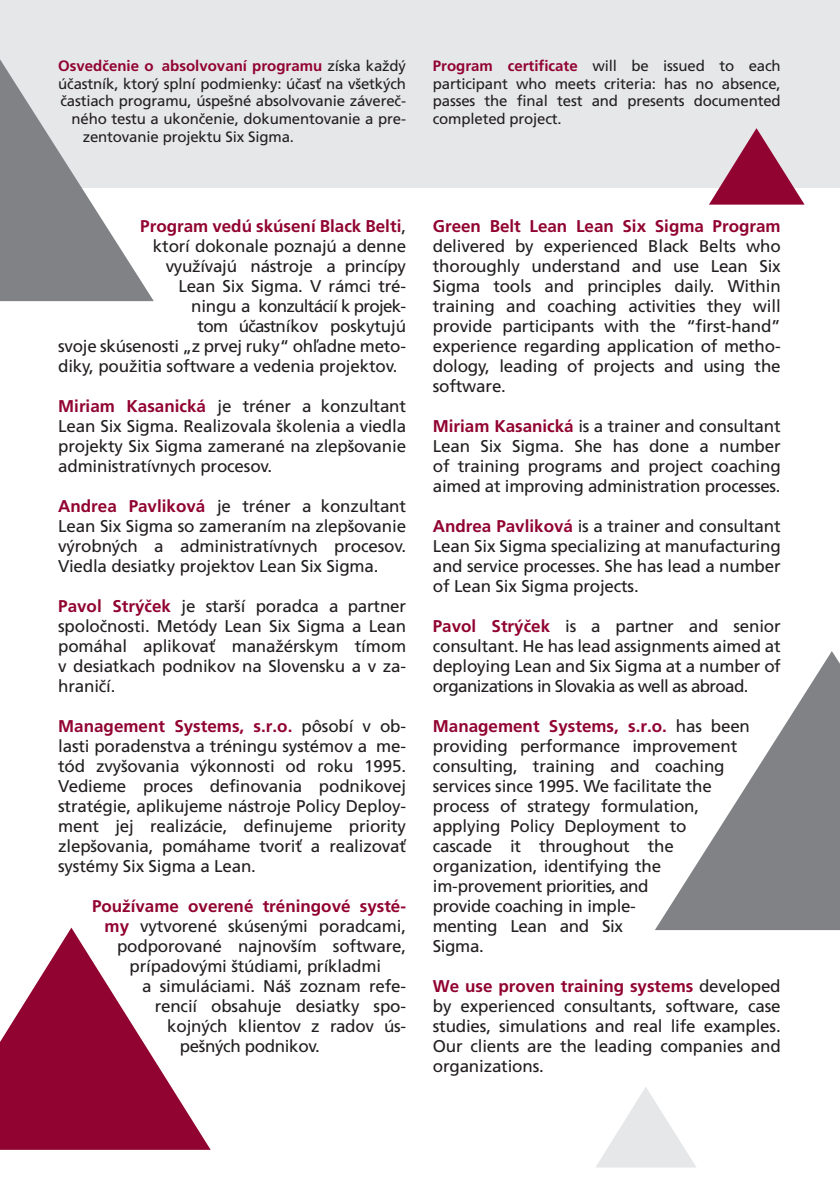
<style>
.page{position:relative;width:840px;height:1191px;background:#fff}
.page>*{position:absolute;margin:0;border:0;box-sizing:border-box;transform-origin:0 0}
.t1{font:17px/20px "Frutiger CE";letter-spacing:-.01em;color:#231f20;text-align:justify}
.t2{font:700 17px "Frutiger CE";color:#910331}
.t3{font:17px "Frutiger CE";letter-spacing:-.045em;color:#231f20}
.t4{font:15px/17.6px "Frutiger CE";letter-spacing:-.01em;color:#231f20;text-align:justify}
.t5{font:700 15px "Frutiger CE";color:#910331}
.s1{font-weight:400;color:#231f20}
.s2{font-weight:700;color:#910331}
</style>
<div class="page">
<div style="left:0;top:1px;width:839px;height:187px;background:#e6e7e9"></div>
<svg style="left:655px;top:651px;width:184px;height:279px;fill:#808285"></svg>
<svg style="left:0;top:59px;width:154px;height:242px"></svg>
<svg style="left:0;top:927px;width:210px;height:222px;fill:#910331"></svg>
<svg style="left:709px;top:128px;width:95px;height:77px"></svg>
<svg style="left:596px;top:1087px;width:100px;height:80px"></svg>
<p class="t5" style="left:58px;top:60px;width:349px">Osvedãenie o absolvovaní programu <span class="s1">získa kaÏd˘</span></p>
<p class="t4" style="left:58px;top:76px;width:349px">úãastník, ktor˘ splní podmienky: úãasÈ na v‰etk˘ch</p>
<p class="t4" style="left:60px;top:94px;width:347px">ãastiach programu, úspe‰né absolvovanie závereã-</p>
<p class="t4" style="left:72px;top:111px;width:336px">ného testu a ukonãenie, dokumentovanie a pre-</p>
<p class="t4" style="left:83px;top:129px;width:213px">zentovanie projektu Six Sigma.</p>
<p class="t4" style="left:432px;top:59px;width:349px"><span class="s2">Program certificate</span> will be issued to each participant who meets criteria: has no absence, passes the final test and presents documented completed project.</p>
<p class="t2" style="left:140px;top:219px;width:267px">Program vedú skúsení Black Belti<span class="s1">,</span></p>
<p class="t1" style="left:153px;top:237px;width:254px">ktorí dokonale poznajú a denne</p>
<p class="t1" style="left:166px;top:257px;width:242px">vyuÏívajú nástroje a princípy</p>
<p class="t1" style="left:178px;top:277px;width:229px">Lean Six Sigma. V rámci tré-</p>
<p class="t3" style="left:191px;top:299px;width:216px">ningu a konzultácií k projek-</p>
<p class="t1" style="left:197px;top:317px;width:210px">tom úãastníkov poskytujú</p>
<p class="t1" style="left:58px;top:337px;width:349px">svoje skúsenosti „z prvej ruky“ ohºadne meto-</p>
<p class="t1" style="left:58px;top:357px;width:340px">diky, pouÏitia software a vedenia projektov.</p>
<p class="t1" style="left:58px;top:397px;width:349px"><span class="s2">Miriam Kasanická</span> je tréner a konzultant Lean Six Sigma. Realizovala ‰kolenia a viedla projekty Six Sigma zamerané na zlep‰ovanie administratívnych procesov.</p>
<p class="t1" style="left:58px;top:497px;width:349px"><span class="s2">Andrea Pavliková</span> je tréner a konzultant Lean Six Sigma so zameraním na zlep‰ovanie v˘robn˘ch a administratívnych procesov.<br>Viedla desiatky projektov Lean Six Sigma.</p>
<p class="t1" style="left:58px;top:597px;width:349px"><span class="s2">Pavol Str˘ãek</span> je star‰í poradca a partner spoloãnosti. Metódy Lean Six Sigma a Lean pomáhal aplikovaÈ manaÏérskym tímom v desiatkach podnikov na Slovensku a v za&shy;hraniãí.</p>
<p class="t1" style="left:58px;top:717px;width:349px"><span class="s2">Management Systems, s.r.o.</span> pôsobí v ob&shy;lasti poradenstva a tréningu systémov a me&shy;tód zvy‰ovania v˘konnosti od roku 1995.<br>Vedieme proces definovania podnikovej stratégie, aplikujeme nástroje Policy Deploy&shy;ment jej realizácie, definujeme priority zlep‰ovania, pomáhame tvoriÈ a realizovaÈ systémy Six Sigma a Lean.</p>
<p class="t2" style="left:92px;top:899px;width:315px">PouÏívame overené tréningové systé-</p>
<p class="t1" style="left:104px;top:917px;width:303px"><span class="s2">my</span> vytvorené skúsen˘mi poradcami,</p>
<p class="t1" style="left:117px;top:937px;width:290px">podporované najnov‰ím software,</p>
<p class="t1" style="left:130px;top:957px;width:253px">prípadov˘mi ‰túdiami, príkladmi</p>
<p class="t1" style="left:142px;top:977px;width:265px">a simuláciami. Ná‰ zoznam refe-</p>
<p class="t1" style="left:155px;top:997px;width:253px">rencií obsahuje desiatky spo-</p>
<p class="t1" style="left:167px;top:1017px;width:240px">kojn˘ch klientov z radov ús-</p>
<p class="t1" style="left:180px;top:1037px;width:141px">pe‰n˘ch podnikov.</p>
<p class="t2" style="left:432px;top:219px;width:349px">Green Belt Lean Lean Six Sigma Program</p>
<p class="t1" style="left:432px;top:237px;width:349px">delivered by experienced Black Belts who thoroughly understand and use Lean Six Sigma tools and principles daily. Within training and coaching activities they will provide participants with the “first-hand” experience regarding application of metho&shy;dology, leading of projects and using the software.</p>
<p class="t1" style="left:432px;top:417px;width:349px"><span class="s2">Miriam Kasanická</span> is a trainer and consultant Lean Six Sigma. She has done a number of training programs and project coaching aimed at improving administration processes.</p>
<p class="t1" style="left:432px;top:517px;width:349px"><span class="s2">Andrea Pavliková</span> is a trainer and consultant Lean Six Sigma specializing at manufacturing and service processes. She has lead a number of Lean Six Sigma projects.</p>
<p class="t1" style="left:432px;top:617px;width:349px"><span class="s2">Pavol Str˘ãek</span> is a partner and senior consultant. He has lead assignments aimed at deploying Lean and Six Sigma at a number of organizations in Slovakia as well as abroad.</p>
<p class="t1" style="left:432px;top:717px;width:318px;text-align:left"><span class="s2">Management Systems, s.r.o.</span> has been providing performance improvement consulting, training and coaching services since 1995. We facilitate the process of strategy formulation, applying Policy Deployment to cascade it throughout the organization, identifying the im-provement priorities, and<br>provide coaching in imple-<br>menting Lean and Six<br>Sigma.</p>
<p class="t1" style="left:432px;top:977px;width:349px"><span class="s2">We use proven training systems</span> developed by experienced consultants, software, case studies, simulations and real life examples.<br>Our clients are the leading companies and organizations.</p>
</div>
